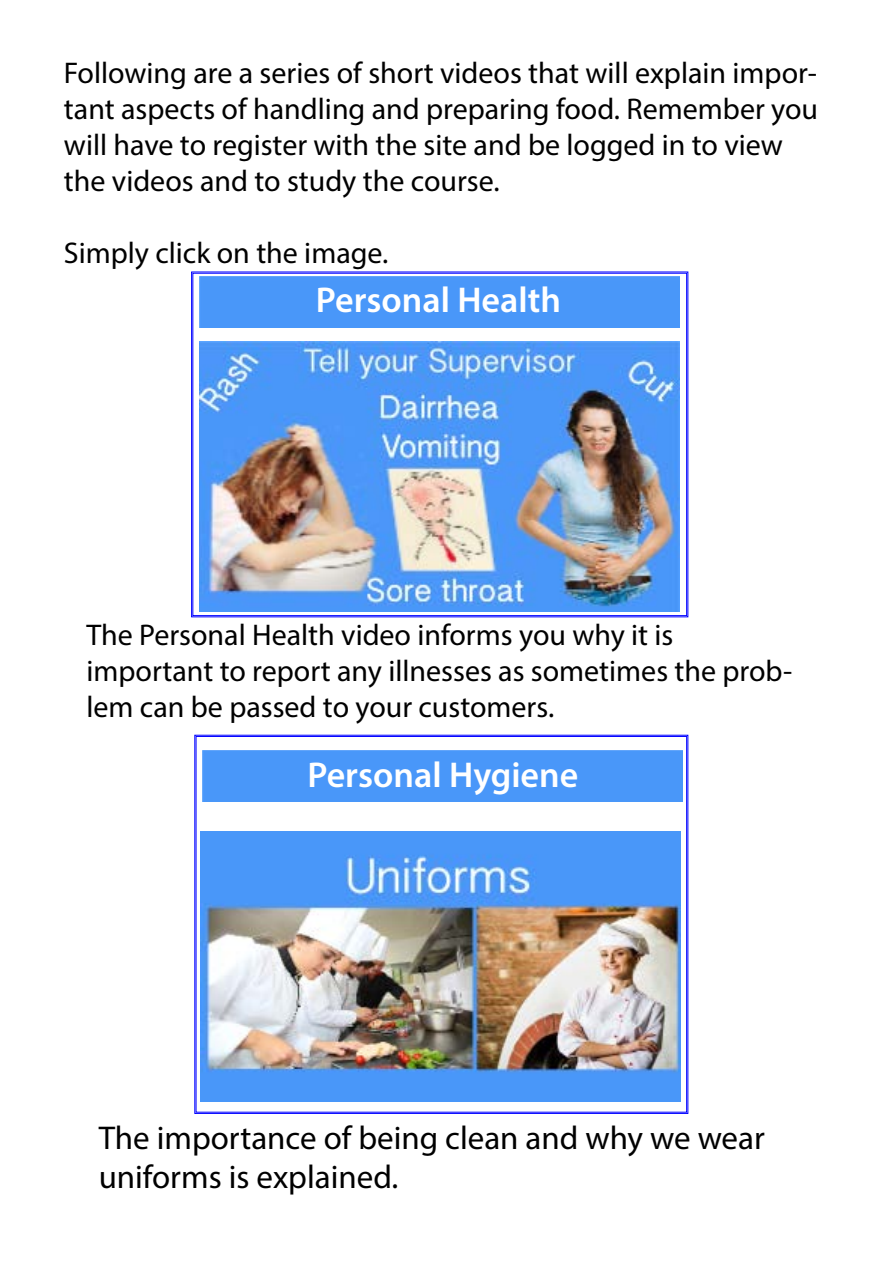
<style>
.page{position:relative;width:893px;height:1263px;background:#fff}
.page>*{position:absolute;margin:0;border:0;box-sizing:border-box;transform-origin:0 0}
.t1{font:600 36px "Myriad Pro";color:#fff}
.t2{font:33px/39.6px "Myriad Pro";color:#000}
.t3{font:30px/36px "Myriad Pro";color:#000}
</style>
<div class="page">
<svg style="left:195px;top:735px;width:493px;height:379px"></svg>
<svg style="left:191px;top:272px;width:497px;height:345px"></svg>
<div style="left:203px;top:750px;width:480px;height:51px;background:#4997f9"></div>
<img style="left:200px;top:832px;width:480px;height:270px">
<img style="left:199px;top:342px;width:480px;height:270px">
<div style="left:199px;top:276px;width:480px;height:51px;background:#4997f9"></div>
<p class="t3" style="left:64px;top:54px;width:756px">Following are a series of short videos that will explain impor&shy;tant aspects of handling and preparing food. Remember you will have to register with the site and be logged in to view the videos and to study the course.</p>
<p class="t3" style="left:64px;top:234px;width:326px">Simply click on the image.</p>
<p class="t1" style="left:316px;top:277px;width:247px">Personal Health</p>
<p class="t3" style="left:86px;top:616px;width:707px">The Personal Health video informs you why it is important to report any illnesses as sometimes the prob&shy;lem can be passed to your customers.</p>
<p class="t1" style="left:307px;top:752px;width:272px">Personal Hygiene</p>
<p class="t2" style="left:99px;top:1117px;width:668px">The importance of being clean and why we wear uniforms is explained.</p>
</div>
